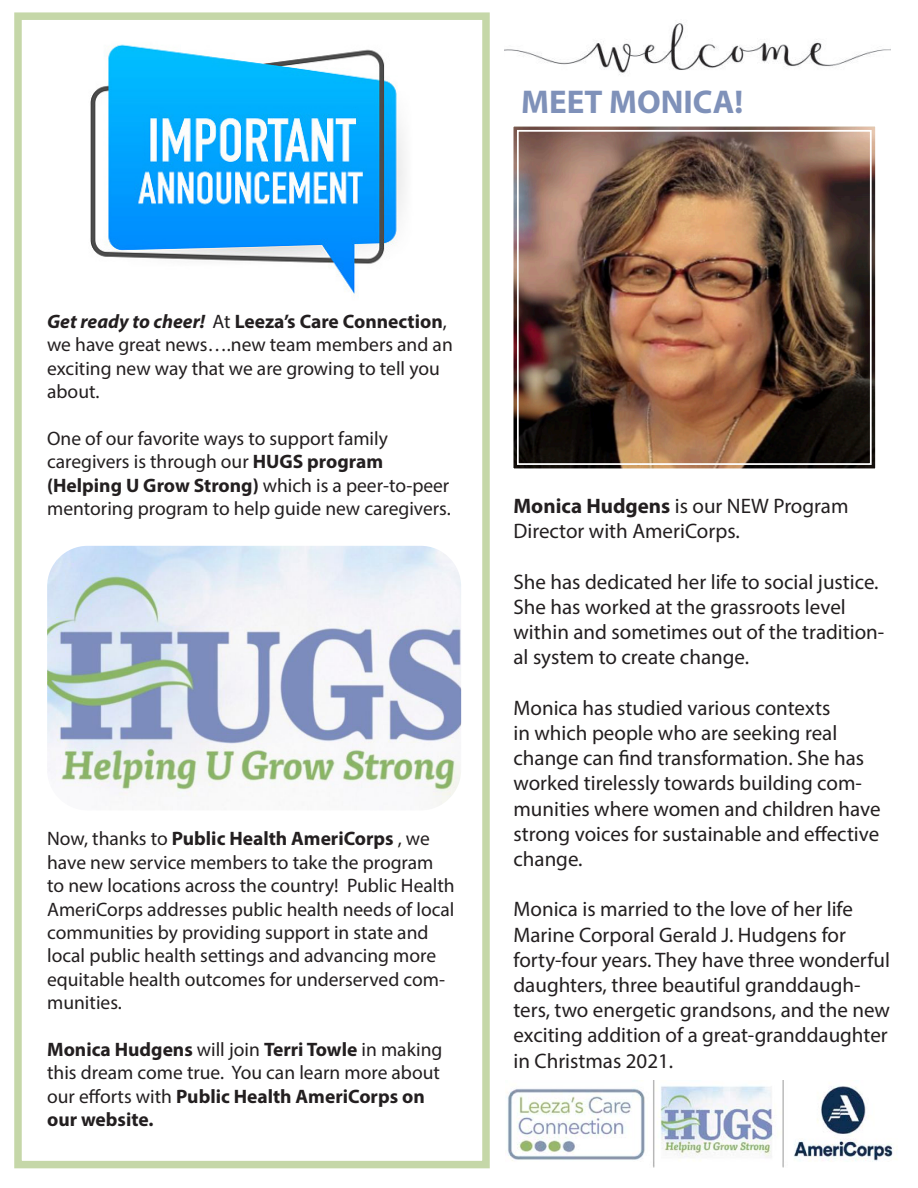
<style>
.page{position:relative;width:918px;height:1188px;background:#fff}
.page>*{position:absolute;margin:0;border:0;box-sizing:border-box;transform-origin:0 0}
.t1{font:700 33px "Myriad Pro";color:#7f91b9}
.t2{font:21px/25.2px "Myriad Pro";color:#231f20}
.t3{font:19.5px/23.4px "Myriad Pro";color:#231f20}
.s1{font-weight:700;font-style:italic}
.s2{font-weight:700}
</style>
<div class="page">
<img style="left:504px;top:23px;width:387px;height:52px">
<div style="left:14px;top:12px;width:476px;height:1156px;border:8px solid #c5d7a8"></div>
<img style="left:47px;top:546px;width:414px;height:260px">
<img style="left:90px;top:44px;width:315px;height:254px">
<img style="left:513px;top:126px;width:363px;height:343px">
<div style="left:517px;top:130px;width:355px;height:335px;border:2px solid #fff"></div>
<img style="left:507px;top:1081px;width:390px;height:87px">
<p class="t1" style="left:521px;top:80px;width:224px">MEET MONICA!</p>
<p class="t3" style="left:47px;top:309px;width:407px"><span class="s1">Get ready to cheer!</span> At <span class="s2">Leeza’s Care Connection</span>, we have great news….new team members and an exciting new way that we are growing to tell you about.</p>
<p class="t3" style="left:47px;top:426px;width:342px">One of our favorite ways to support family</p>
<p class="t3" style="left:47px;top:450px;width:337px">caregivers is through our <span class="s2">HUGS program</span></p>
<p class="t3" style="left:47px;top:473px;width:405px"><span class="s2">(Helping U Grow Strong)</span> which is a peer-to-peer mentoring program to help guide new caregivers.</p>
<p class="t3" style="left:47px;top:827px;width:409px">Now, thanks to <span class="s2">Public Health AmeriCorps</span> , we have new service members to take the program to new locations across the country! Public Health AmeriCorps addresses public health needs of local communities by providing support in state and local public health settings and advancing more equitable health outcomes for underserved com&shy;munities.</p>
<p class="t3" style="left:47px;top:1037px;width:397px"><span class="s2">Monica Hudgens</span> will join <span class="s2">Terri Towle</span> in making this dream come true. You can learn more about our efforts with <span class="s2">Public Health AmeriCorps on our website.</span></p>
<p class="t2" style="left:513px;top:493px;width:337px"><span class="s2">Monica Hudgens</span> is our NEW Program<br>Director with AmeriCorps.</p>
<p class="t2" style="left:513px;top:569px;width:372px">She has dedicated her life to social justice.<br>She has worked at the grassroots level within and sometimes out of the tradition&shy;al system to create change.</p>
<p class="t2" style="left:513px;top:695px;width:369px">Monica has studied various contexts<br>in which people who are seeking real change can find transformation. She has worked tirelessly towards building com&shy;munities where women and children have strong voices for sustainable and effective change.</p>
<p class="t2" style="left:513px;top:896px;width:378px">Monica is married to the love of her life Marine Corporal Gerald J. Hudgens for forty-four years. They have three wonderful daughters, three beautiful granddaugh&shy;ters, two energetic grandsons, and the new exciting addition of a great-granddaughter in Christmas 2021.</p>
</div>
